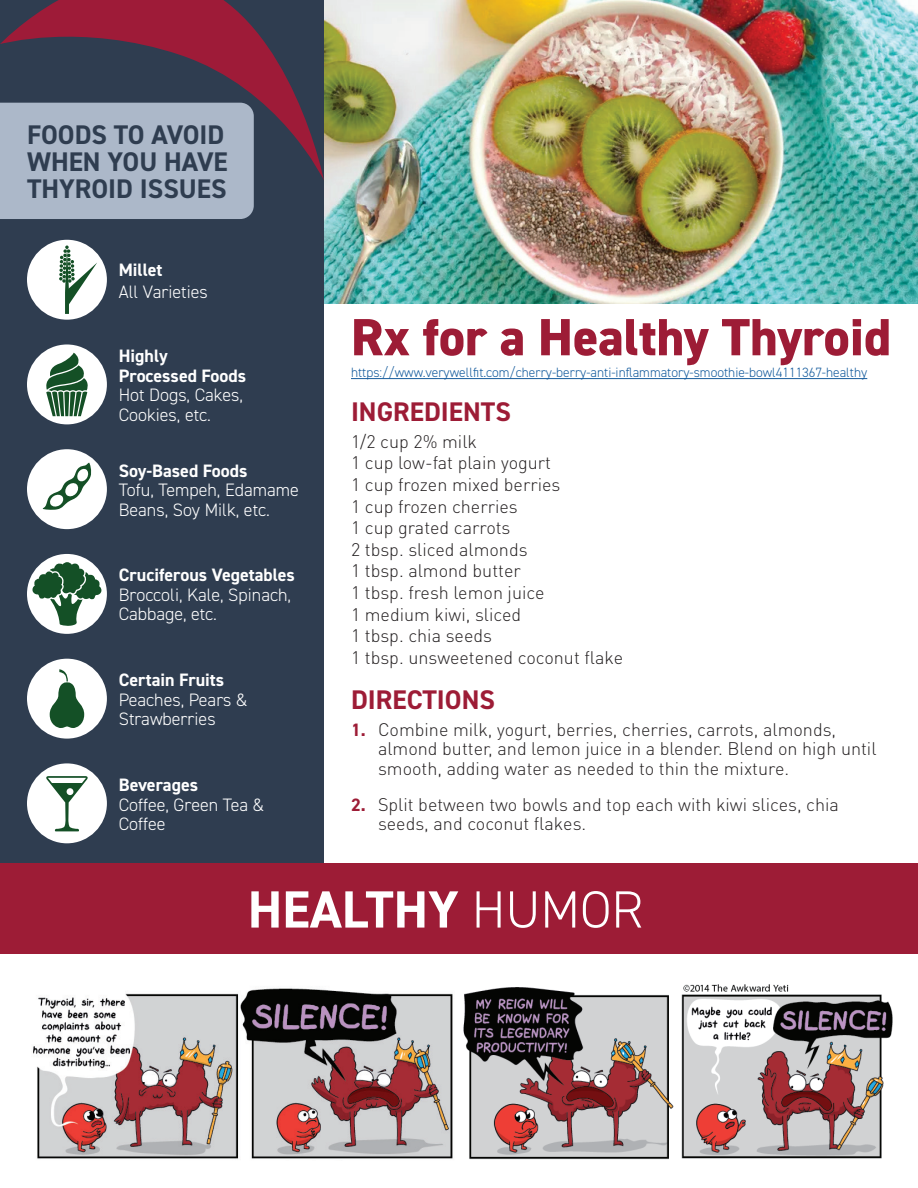
<style>
.page{position:relative;width:918px;height:1188px;background:#fff}
.page>*{position:absolute;margin:0;border:0;box-sizing:border-box;transform-origin:0 0}
.t1{font:800 52.5px "DIN2014";color:#9d1c36}
.t2{font:700 52.5px "DIN2014";color:#fff}
.t3{font:700 36px "DIN2014";color:#2f3d50}
.t4{font:700 27px/27px "DIN2014";color:#2f3d50}
.t5{font:700 27px "DIN2014";color:#9d1c36}
.t6{font:300 18px/21.6px "DIN Pro";color:#231f20}
.t7{font:300 18px/19.5px "DIN2014";color:#fff}
.t8{font:700 18px/19.5px "DIN2014";color:#fff}
.t9{font:300 13.5px "DIN2014";color:#175d9e}
.s1{font-family:"DIN2014";font-weight:700;color:#9d1c36}
.s2{font-weight:300}
</style>
<div class="page">
<div style="left:0;top:0;width:324px;height:883px;background:#2f3d50"></div>
<hr style="left:351px;top:378px;width:516px;height:1px;background:#175d9e">
<div style="left:0;top:863px;width:918px;height:91px;background:#9d1c36"></div>
<img style="left:324px;top:0;width:594px;height:304px">
<svg style="left:0;top:0;width:324px;height:180px"></svg>
<div style="left:0;top:103px;width:254px;height:116px;background:#acb8c9"></div>
<img style="left:33px;top:988px;width:420px;height:171px">
<img style="left:463px;top:984px;width:430px;height:176px">
<div style="left:27px;top:240px;width:80px;height:80px;background:#fff;border-radius:50%"></div>
<div style="left:27px;top:344px;width:80px;height:80px;background:#fff;border-radius:50%"></div>
<div style="left:27px;top:449px;width:80px;height:80px;background:#fff;border-radius:50%"></div>
<div style="left:27px;top:554px;width:80px;height:80px;background:#fff;border-radius:50%"></div>
<div style="left:27px;top:659px;width:80px;height:80px;background:#fff;border-radius:50%"></div>
<div style="left:27px;top:763px;width:80px;height:80px;background:#fff;border-radius:50%"></div>
<svg style="left:59px;top:245px;width:38px;height:69px"></svg>
<svg style="left:46px;top:353px;width:42px;height:63px"></svg>
<svg style="left:43px;top:463px;width:49px;height:47px"></svg>
<svg style="left:32px;top:562px;width:70px;height:64px"></svg>
<svg style="left:50px;top:669px;width:34px;height:59px"></svg>
<svg style="left:46px;top:776px;width:42px;height:55px"></svg>
<h3 class="t4" style="left:27px;top:121px;width:202px">FOODS TO AVOID<br>WHEN YOU HAVE<br>THYROID ISSUES</h3>
<h2 class="t3" style="left:50px;top:135px;width:215px">INGREDIENTS</h2>
<p class="t8" style="left:119px;top:260px;width:45px">Millet</p>
<p class="t7" style="left:119px;top:282px;width:90px">All Varieties</p>
<p class="t8" style="left:119px;top:346px;width:129px">Highly<br>Processed Foods</p>
<p class="t7" style="left:119px;top:385px;width:126px">Hot Dogs, Cakes,<br>Cookies, etc.</p>
<p class="t8" style="left:119px;top:460px;width:130px">Soy-Based Foods</p>
<p class="t7" style="left:119px;top:480px;width:182px">Tofu, Tempeh, Edamame<br>Beans, Soy Milk, etc.</p>
<p class="t8" style="left:119px;top:565px;width:178px">Cruciferous Vegetables</p>
<p class="t7" style="left:119px;top:585px;width:174px">Broccoli, Kale, Spinach,<br>Cabbage, etc.</p>
<p class="t8" style="left:119px;top:670px;width:107px">Certain Fruits</p>
<p class="t7" style="left:119px;top:690px;width:131px">Peaches, Pears &amp;<br>Strawberries</p>
<p class="t8" style="left:119px;top:775px;width:81px">Beverages</p>
<p class="t7" style="left:119px;top:795px;width:147px">Coffee, Green Tea &amp;<br>Coffee</p>
<h1 class="t1" style="left:351px;top:302px;width:542px">Rx for a Healthy Thyroid</h1>
<p class="t9" style="left:351px;top:364px;width:518px">https://www.verywellfit.com/cherry-berry-anti-inflammatory-smoothie-bowl4111367-healthy</p>
<h3 class="t5" style="left:351px;top:393px;width:161px">INGREDIENTS</h3>
<p class="t6" style="left:351px;top:430px;width:274px">1/2 cup 2% milk<br>1 cup low-fat plain yogurt<br>1 cup frozen mixed berries<br>1 cup frozen cherries<br>1 cup grated carrots<br>2 tbsp. sliced almonds<br>1 tbsp. almond butter<br>1 tbsp. fresh lemon juice<br>1 medium kiwi, sliced<br>1 tbsp. chia seeds<br>1 tbsp. unsweetened coconut flake</p>
<h3 class="t5" style="left:351px;top:681px;width:145px">DIRECTIONS</h3>
<p class="t6" style="left:378px;top:719px;width:500px;line-height:19.5px;text-indent:-27px"><span class="s1">1.</span> Combine milk, yogurt, berries, cherries, carrots, almonds, almond butter, and lemon juice in a blender. Blend on high until smooth, adding water as needed to thin the mixture.</p>
<p class="t6" style="left:378px;top:794px;width:463px;line-height:19.5px;text-indent:-27px"><span class="s1">2.</span> Split between two bowls and top each with kiwi slices, chia seeds, and coconut flakes.</p>
<h1 class="t2" style="left:248px;top:875px;width:397px">HEALTHY <span class="s2">HUMOR</span></h1>
</div>
